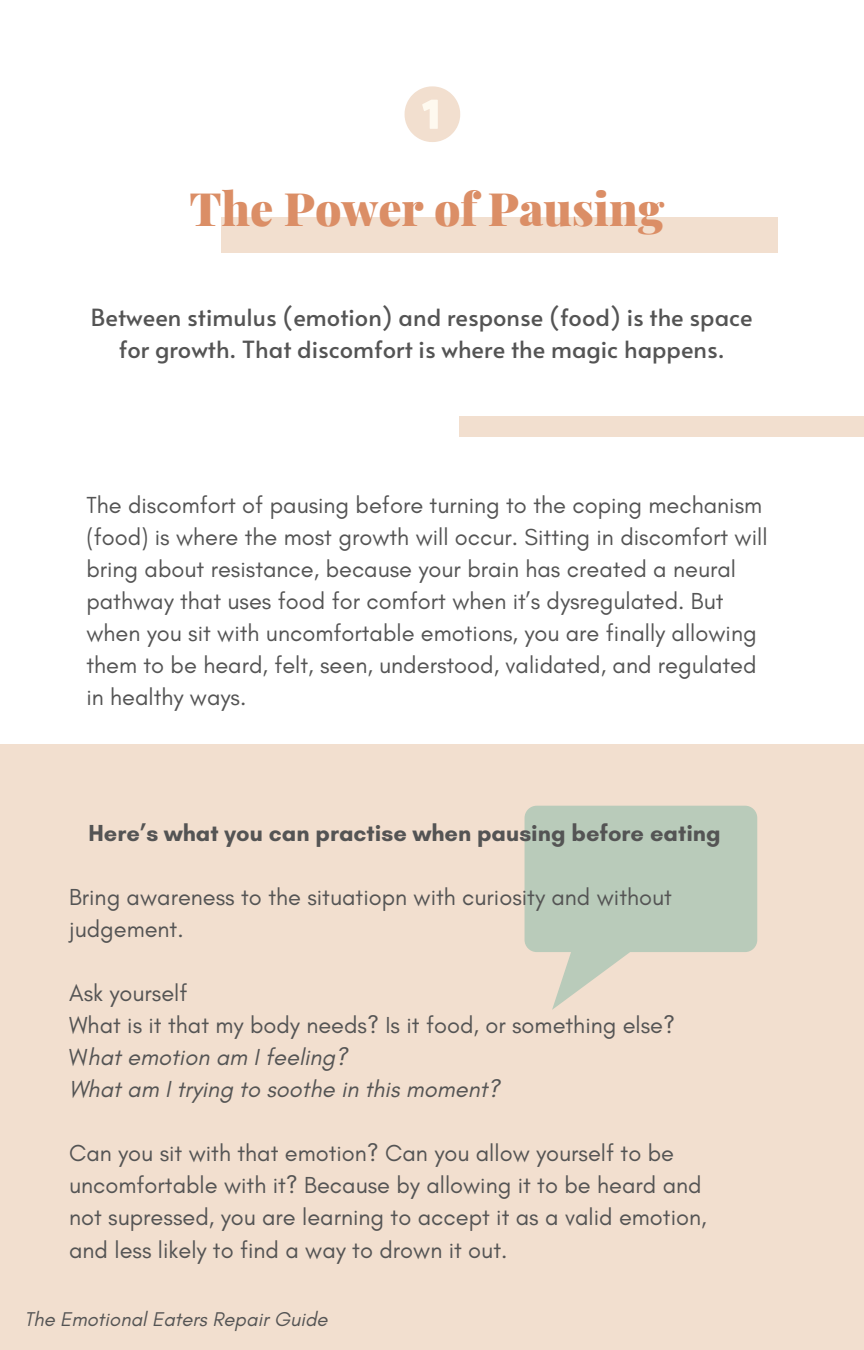
<style>
.page{position:relative;width:864px;height:1350px;background:#fff}
.page>*{position:absolute;margin:0;border:0;box-sizing:border-box;transform-origin:0 0}
.t1{font:900 46.12px "Playfair Display";color:#db8e66}
.t2{font:23.62px/31.9px "Glacial Indifference";color:#545454}
.t3{font:23.62px/31.9px "Alata";color:#545454;text-align:center}
.t4{font:700 23.62px "Glacial Indifference";color:#545454}
.t5{font:italic 20.25px "Glacial Indifference";color:#545454}
.s1{font-style:italic}
</style>
<div class="page">
<div style="left:460px;top:417px;width:404px;height:20px;background:#f2dfcf"></div>
<div style="left:0;top:745px;width:864px;height:605px;background:#f2dfcf"></div>
<svg style="left:405px;top:86px;width:55px;height:56px"></svg>
<div style="left:221px;top:217px;width:557px;height:35px;background:#f2dfcf"></div>
<svg style="left:525px;top:806px;width:232px;height:204px;fill:#b9cbba"></svg>
<h1 class="t1" style="left:189px;top:176px;width:476px">The Power of Pausing</h1>
<p class="t3" style="left:91px;top:301px;width:664px">Between stimulus (emotion) and response (food) is the space for growth. That discomfort is where the magic happens.</p>
<p class="t2" style="left:86px;top:488px;width:683px">The discomfort of pausing before turning to the coping mechanism (food) is where the most growth will occur. Sitting in discomfort will bring about resistance, because your brain has created a neural pathway that uses food for comfort when it’s dysregulated. But when you sit with uncomfortable emotions, you are finally allowing them to be heard, felt, seen, understood, validated, and regulated in healthy ways.</p>
<p class="t4" style="left:88px;top:818px;width:634px">Here’s what you can practise when pausing before eating</p>
<p class="t2" style="left:69px;top:881px;width:604px">Bring awareness to the situatiopn with curiosity and without judgement.</p>
<p class="t2" style="left:69px;top:977px;width:608px">Ask yourself<br>What is it that my body needs? Is it food, or something else?<br>W<span class="s1">hat emotion am I feeling?<br>What am I trying to soothe in this moment?</span></p>
<p class="t2" style="left:69px;top:1137px;width:639px">Can you sit with that emotion? Can you allow yourself to be uncomfortable with it? Because by allowing it to be heard and not supressed, you are learning to accept it as a valid emotion, and less likely to find a way to drown it out.</p>
<p class="t5" style="left:24px;top:1307px;width:305px">The Emotional Eaters Repair Guide</p>
</div>
